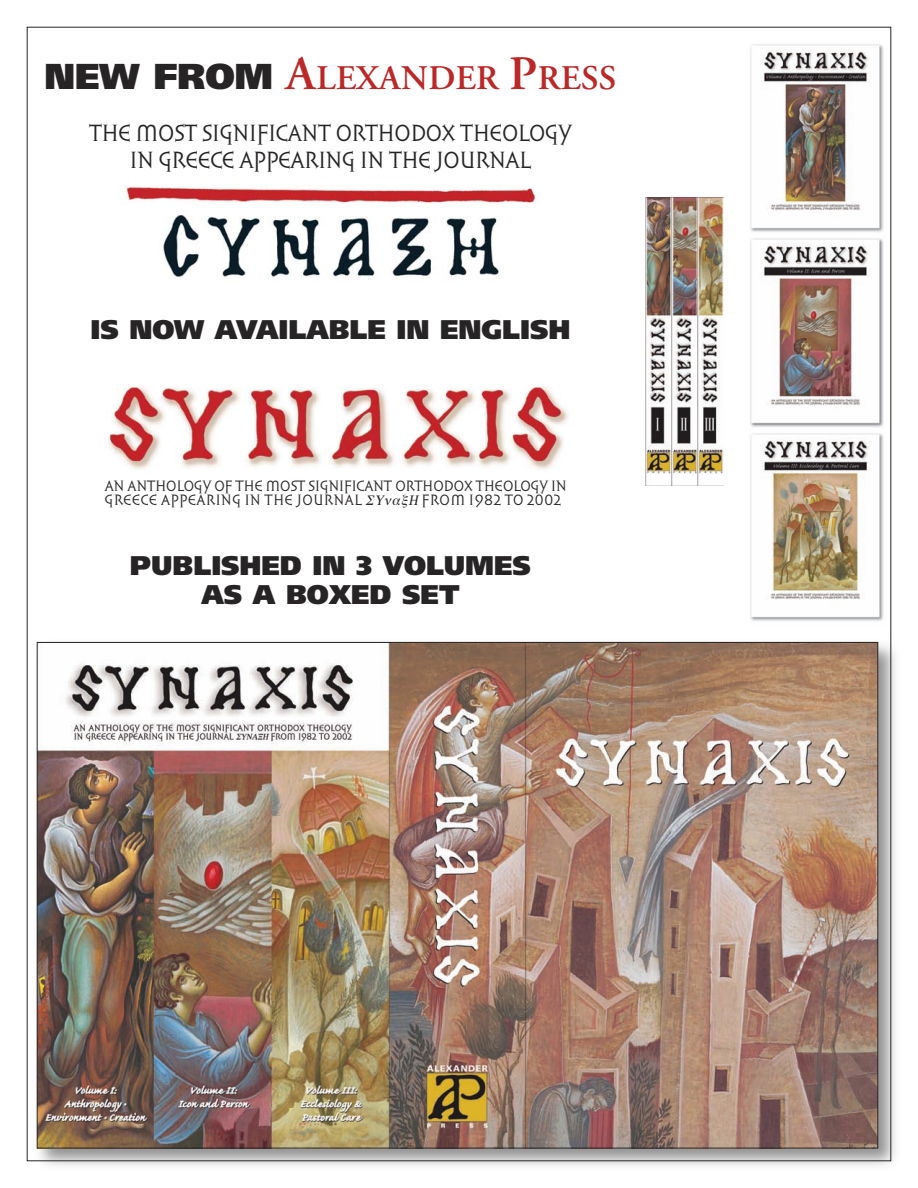
<style>
.page{position:relative;width:918px;height:1188px;background:#fff}
.page>*{position:absolute;margin:0;border:0;box-sizing:border-box;transform-origin:0 0}
.t1{font:600 34.5px "Adobe Garamond";letter-spacing:.01em;color:#bc2727}
.t2{font:900 27px/28.5px "Frutiger";letter-spacing:-.005em;color:#272425;text-align:center}
.t3{font:22.5px/27px "Sophia";letter-spacing:-.005em;color:#272425;text-align:center;scale:.9 1}
.t4{font:14.4px/14.4px "Sophia";letter-spacing:.005em;color:#272425;scale:.9 1}
.t5{font:14.4px "Sophia";letter-spacing:.05em;color:#272425;scale:.9 1}
.s1{font-family:"Frutiger";font-weight:900;font-size:36px;color:#272425}
.s2{font-size:48px}
</style>
<div class="page">
<img style="left:126px;top:186px;width:410px;height:91px">
<img style="left:106px;top:386px;width:462px;height:83px">
<img style="left:750px;top:44px;width:134px;height:189px">
<img style="left:750px;top:238px;width:134px;height:190px">
<img style="left:750px;top:433px;width:134px;height:189px">
<img style="left:645px;top:197px;width:78px;height:289px">
<img style="left:29px;top:634px;width:867px;height:532px">
<img style="left:39px;top:644px;width:837px;height:502px">
<h1 class="t1" style="left:45px;top:64px;width:573px"><span class="s1">NEW FROM</span> <span class="s2">A</span>LEXANDER <span class="s2">P</span>RESS</h1>
<h3 class="t3" style="left:89px;top:120px;width:538px">THE MOST SIGNIFICANT ORTHODOX THEOLOGY<br>IN GREECE APPEARING IN THE JOURNAL</h3>
<h2 class="t2" style="left:90px;top:318px;width:481px">IS NOW AVAILABLE IN ENGLISH</h2>
<p class="t4" style="left:105px;top:478px;width:515px">AN ANTHOLOGY OF THE MOST SIGNIFICANT ORTHODOX THEOLOGY IN<br>GREECE APPEARING IN THE JOURNAL</p>
<p class="t5" style="left:422px;top:491px;width:156px">FROM 1982 TO 2002</p>
<h2 class="t2" style="left:130px;top:554px;width:403px">PUBLISHED IN 3 VOLUMES<br>AS A BOXED SET</h2>
</div>
